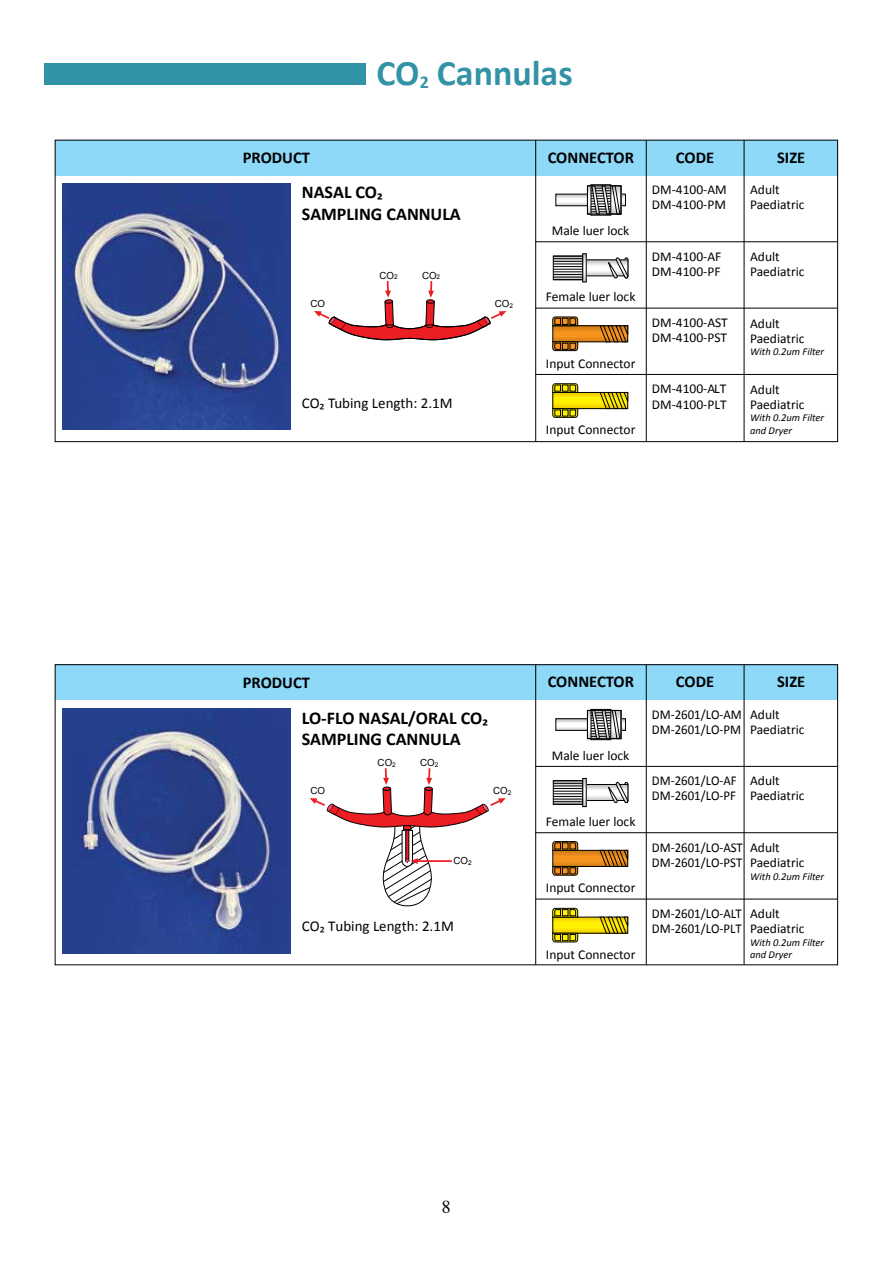
<style>
.page{position:relative;width:893px;height:1263px;background:#fff}
.page>*{position:absolute;margin:0;border:0;box-sizing:border-box;transform-origin:0 0}
.t1{font:700 36px "Calibri";color:#3393a6}
.t2{font:700 18px/21.6px "Calibri";color:#000}
.t3{font:18px "Times";color:#000}
.t4{font:700 16.5px "Calibri";color:#000}
.t5{font:15px "Calibri";color:#000}
.t6{font:13.5px/15px "Calibri";color:#000}
.t7{font:13.5px/15px "Calibri";color:#000;scale:.95 1}
.t8{font:italic 10.5px/12.6px "Calibri";color:#000}
.t9{font:9.75px "Arial";color:#000}
.s1{font-size:16.5px}
</style>
<div class="page">
<div style="left:44px;top:64px;width:321px;height:21px;background:#3393a6"></div>
<svg style="left:54px;top:664px;width:784px;height:301px"></svg>
<hr style="left:646px;top:665px;width:1px;height:300px;background:#000">
<hr style="left:535px;top:665px;width:1px;height:300px;background:#000">
<hr style="left:744px;top:665px;width:1px;height:300px;background:#000">
<hr style="left:535px;top:832px;width:302px;height:1px;background:#000">
<hr style="left:535px;top:899px;width:302px;height:1px;background:#000">
<hr style="left:535px;top:766px;width:302px;height:1px;background:#000">
<svg style="left:557px;top:720px;width:67px;height:9px"></svg>
<div style="left:555px;top:718px;width:71px;height:13px;border:1px solid #000"></div>
<svg style="left:589px;top:712px;width:2px;height:25px"></svg>
<div style="left:591px;top:709px;width:20px;height:31px;border:1px solid #000"></div>
<svg style="left:591px;top:712px;width:28px;height:25px"></svg>
<div style="left:587px;top:710px;width:34px;height:29px;border:1px solid #000"></div>
<svg style="left:588px;top:786px;width:20px;height:13px"></svg>
<div style="left:586px;top:784px;width:42px;height:17px;border:1px solid #000"></div>
<svg style="left:584px;top:780px;width:1px;height:25px"></svg>
<div style="left:582px;top:778px;width:5px;height:29px;border:1px solid #000"></div>
<svg style="left:555px;top:782px;width:26px;height:21px"></svg>
<div style="left:553px;top:780px;width:30px;height:25px;border:1px solid #000"></div>
<hr style="left:553px;top:780px;width:30px;height:1px;background:#000">
<hr style="left:553px;top:783px;width:30px;height:1px;background:#000">
<hr style="left:553px;top:786px;width:30px;height:1px;background:#000">
<hr style="left:553px;top:788px;width:30px;height:1px;background:#000">
<hr style="left:553px;top:791px;width:30px;height:1px;background:#000">
<hr style="left:553px;top:793px;width:30px;height:1px;background:#000">
<hr style="left:553px;top:796px;width:30px;height:1px;background:#000">
<hr style="left:553px;top:799px;width:30px;height:1px;background:#000">
<hr style="left:553px;top:801px;width:30px;height:1px;background:#000">
<hr style="left:553px;top:804px;width:30px;height:1px;background:#000">
<svg style="left:608px;top:782px;width:21px;height:21px"></svg>
<div style="left:552px;top:850px;width:76px;height:17px;border:1px solid #000"></div>
<svg style="left:552px;top:841px;width:26px;height:10px"></svg>
<svg style="left:552px;top:866px;width:26px;height:10px"></svg>
<svg style="left:599px;top:866px;width:29px;height:1px"></svg>
<svg style="left:553px;top:850px;width:75px;height:16px"></svg>
<svg style="left:554px;top:919px;width:45px;height:12px"></svg>
<svg style="left:552px;top:908px;width:26px;height:10px"></svg>
<svg style="left:552px;top:932px;width:26px;height:11px"></svg>
<svg style="left:599px;top:916px;width:29px;height:18px"></svg>
<svg style="left:54px;top:139px;width:784px;height:303px"></svg>
<hr style="left:646px;top:140px;width:1px;height:302px;background:#000">
<hr style="left:535px;top:140px;width:1px;height:302px;background:#000">
<hr style="left:744px;top:140px;width:1px;height:302px;background:#000">
<svg style="left:314px;top:281px;width:192px;height:65px"></svg>
<hr style="left:535px;top:308px;width:302px;height:1px;background:#000">
<hr style="left:535px;top:374px;width:302px;height:1px;background:#000">
<hr style="left:535px;top:241px;width:302px;height:1px;background:#000">
<svg style="left:557px;top:196px;width:67px;height:8px"></svg>
<div style="left:555px;top:194px;width:71px;height:12px;border:1px solid #000"></div>
<svg style="left:589px;top:187px;width:2px;height:25px"></svg>
<div style="left:591px;top:184px;width:20px;height:31px;border:1px solid #000"></div>
<svg style="left:591px;top:187px;width:30px;height:28px"></svg>
<div style="left:587px;top:185px;width:34px;height:29px;border:1px solid #000"></div>
<div style="left:624px;top:257px;width:4px;height:21px;border:1px solid #000;border-radius:2px"></div>
<svg style="left:588px;top:262px;width:20px;height:12px"></svg>
<svg style="left:584px;top:255px;width:1px;height:25px"></svg>
<div style="left:582px;top:253px;width:5px;height:29px;border:1px solid #000"></div>
<svg style="left:555px;top:259px;width:26px;height:18px"></svg>
<div style="left:553px;top:256px;width:30px;height:24px;border:1px solid #000"></div>
<hr style="left:553px;top:256px;width:30px;height:1px;background:#000">
<hr style="left:553px;top:258px;width:30px;height:1px;background:#000">
<hr style="left:553px;top:261px;width:30px;height:1px;background:#000">
<hr style="left:553px;top:264px;width:30px;height:1px;background:#000">
<hr style="left:553px;top:266px;width:30px;height:1px;background:#000">
<hr style="left:553px;top:269px;width:30px;height:1px;background:#000">
<hr style="left:553px;top:271px;width:30px;height:1px;background:#000">
<hr style="left:553px;top:274px;width:30px;height:1px;background:#000">
<hr style="left:553px;top:277px;width:30px;height:1px;background:#000">
<hr style="left:553px;top:279px;width:30px;height:1px;background:#000">
<svg style="left:608px;top:258px;width:21px;height:21px"></svg>
<div style="left:552px;top:325px;width:76px;height:17px;border:1px solid #000"></div>
<svg style="left:552px;top:316px;width:26px;height:10px"></svg>
<svg style="left:552px;top:341px;width:26px;height:10px"></svg>
<svg style="left:599px;top:325px;width:29px;height:18px"></svg>
<svg style="left:553px;top:326px;width:75px;height:16px"></svg>
<svg style="left:554px;top:394px;width:45px;height:13px"></svg>
<div style="left:552px;top:392px;width:76px;height:17px;border:1px solid #000"></div>
<svg style="left:552px;top:383px;width:26px;height:10px"></svg>
<svg style="left:552px;top:408px;width:26px;height:10px"></svg>
<svg style="left:599px;top:392px;width:29px;height:17px"></svg>
<img style="left:63px;top:183px;width:227px;height:247px">
<img style="left:63px;top:709px;width:227px;height:245px">
<svg style="left:310px;top:768px;width:196px;height:138px"></svg>
<h1 class="t1" style="left:376px;top:50px;width:198px">CO<sub>2</sub> Cannulas</h1>
<p class="t4" style="left:243px;top:147px;width:69px">PRODUCT</p>
<p class="t4" style="left:548px;top:147px;width:88px">CONNECTOR</p>
<p class="t4" style="left:676px;top:147px;width:40px">CODE</p>
<p class="t4" style="left:777px;top:147px;width:30px">SIZE</p>
<h2 class="t2" style="left:302px;top:181px;width:161px">NASAL CO<span class="s1">₂<br></span>SAMPLING CANNULA</h2>
<p class="t6" style="left:750px;top:182px;width:56px">Adult<br>Paediatric</p>
<p class="t6" style="left:652px;top:182px;width:76px">DM-4100-AM<br>DM-4100-PM</p>
<p class="t9" style="left:380px;top:269px;width:20px">CO<sub>2</sub></p>
<p class="t9" style="left:422px;top:269px;width:20px">CO<sub>2</sub></p>
<p class="t9" style="left:311px;top:298px;width:16px">CO</p>
<p class="t9" style="left:495px;top:298px;width:20px">CO<sub>2</sub></p>
<p class="t5" style="left:302px;top:393px;width:152px">CO₂ Tubing Length: 2.1M</p>
<p class="t6" style="left:552px;top:223px;width:79px">Male luer lock</p>
<p class="t6" style="left:546px;top:289px;width:91px">Female luer lock</p>
<p class="t6" style="left:546px;top:356px;width:91px">Input Connector</p>
<p class="t6" style="left:546px;top:422px;width:91px">Input Connector</p>
<p class="t6" style="left:652px;top:249px;width:71px">DM-4100-AF<br>DM-4100-PF</p>
<p class="t6" style="left:652px;top:315px;width:77px">DM-4100-AST<br>DM-4100-PST</p>
<p class="t6" style="left:652px;top:382px;width:76px">DM-4100-ALT<br>DM-4100-PLT</p>
<p class="t6" style="left:750px;top:249px;width:56px">Adult<br>Paediatric</p>
<p class="t6" style="left:750px;top:316px;width:56px">Adult<br>Paediatric</p>
<p class="t8" style="left:750px;top:345px;width:76px">With 0.2um Filter</p>
<p class="t6" style="left:750px;top:382px;width:56px">Adult<br>Paediatric</p>
<p class="t8" style="left:750px;top:411px;width:76px">With 0.2um Filter and Dryer</p>
<p class="t4" style="left:243px;top:671px;width:69px">PRODUCT</p>
<p class="t4" style="left:548px;top:671px;width:88px">CONNECTOR</p>
<p class="t4" style="left:676px;top:671px;width:40px">CODE</p>
<p class="t4" style="left:777px;top:671px;width:30px">SIZE</p>
<h2 class="t2" style="left:302px;top:707px;width:188px">LO-FLO NASAL/ORAL CO<span class="s1">₂<br></span>SAMPLING CANNULA</h2>
<p class="t7" style="left:652px;top:707px;width:96px">DM-2601/LO-AM<br>DM-2601/LO-PM</p>
<p class="t7" style="left:652px;top:773px;width:91px">DM-2601/LO-AF<br>DM-2601/LO-PF</p>
<p class="t7" style="left:652px;top:840px;width:97px">DM-2601/LO-AST<br>DM-2601/LO-PST</p>
<p class="t7" style="left:652px;top:906px;width:96px">DM-2601/LO-ALT<br>DM-2601/LO-PLT</p>
<p class="t6" style="left:750px;top:707px;width:56px">Adult<br>Paediatric</p>
<p class="t6" style="left:552px;top:747px;width:79px">Male luer lock</p>
<p class="t9" style="left:378px;top:756px;width:20px">CO<sub>2</sub></p>
<p class="t9" style="left:420px;top:756px;width:20px">CO<sub>2</sub></p>
<p class="t6" style="left:750px;top:773px;width:56px">Adult<br>Paediatric</p>
<p class="t9" style="left:311px;top:784px;width:16px">CO</p>
<p class="t9" style="left:493px;top:784px;width:20px">CO<sub>2</sub></p>
<p class="t6" style="left:546px;top:814px;width:91px">Female luer lock</p>
<p class="t6" style="left:750px;top:840px;width:56px">Adult<br>Paediatric</p>
<p class="t8" style="left:750px;top:870px;width:76px">With 0.2um Filter</p>
<p class="t6" style="left:750px;top:906px;width:56px">Adult<br>Paediatric</p>
<p class="t8" style="left:750px;top:935px;width:76px">With 0.2um Filter and Dryer</p>
<p class="t9" style="left:453px;top:854px;width:20px">CO<sub>2</sub></p>
<p class="t6" style="left:546px;top:880px;width:91px">Input Connector</p>
<p class="t5" style="left:302px;top:917px;width:154px">CO₂ Tubing Length: 2.1M</p>
<p class="t6" style="left:546px;top:946px;width:91px">Input Connector</p>
<h2 class="t3" style="left:442px;top:1190px;width:10px">8</h2>
</div>
